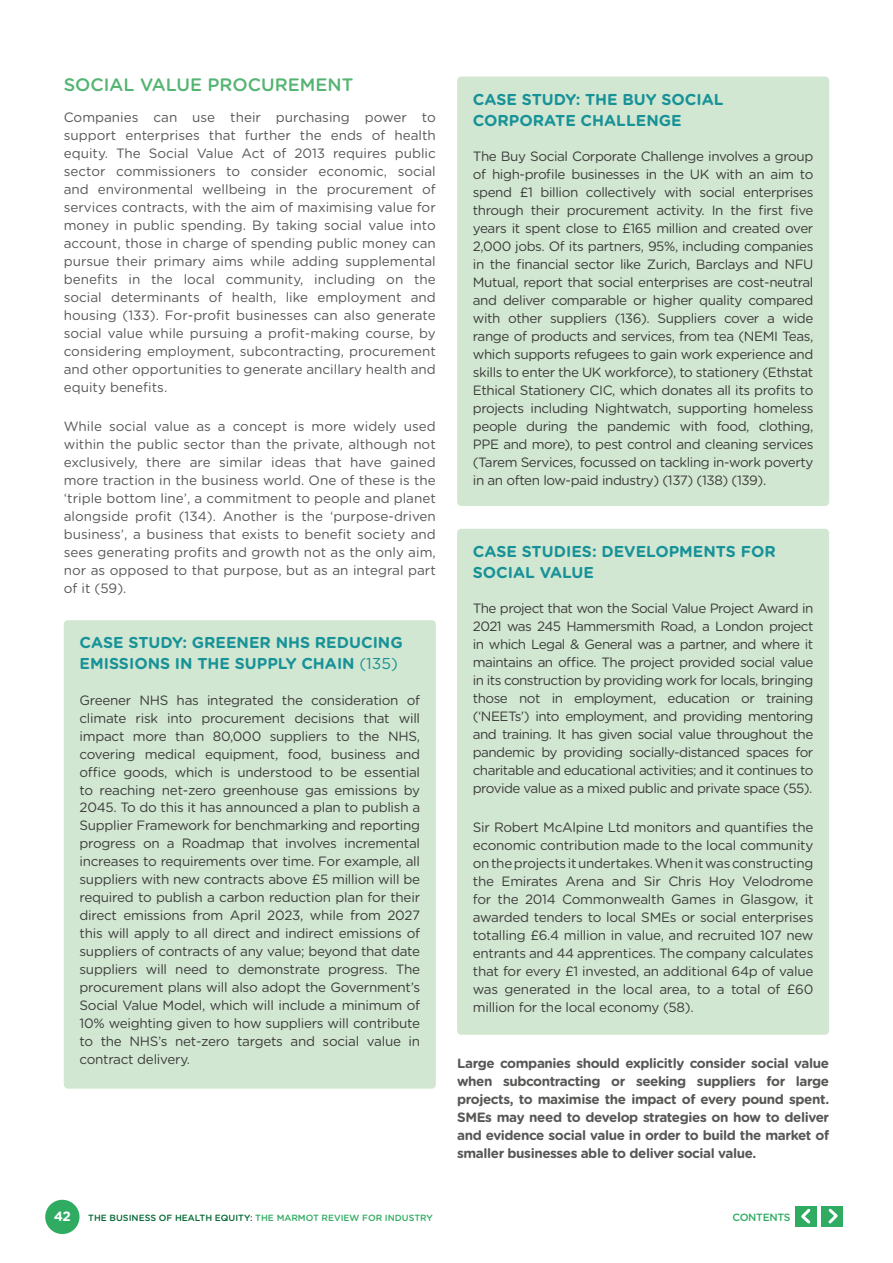
<style>
.page{position:relative;width:893px;height:1263px;background:#fff}
.page>*{position:absolute;margin:0;border:0;box-sizing:border-box;transform-origin:0 0}
.t1{font:500 18px "Gotham Rounded";color:#54b471}
.t2{font:700 15.75px/21px "Gotham Rounded";color:#189298}
.t3{font:13.5px/18px "Gotham Rounded";letter-spacing:-.03em;color:#3c3c3b;text-align:justify}
.t4{font:13.5px/18px "Gotham Rounded";color:#575756;text-align:justify}
.t5{font:700 13.5px/18px "Gotham Rounded";letter-spacing:-.03em;color:#575756;text-align:justify}
.t6{font:700 13.5px "Gotham Rounded";color:#fff}
.t7{font:500 10.5px "Gotham Rounded";letter-spacing:-.03em;color:#30ac62}
.t8{font:500 9px "Gotham Rounded";color:#046734}
.s1{font-weight:400}
.s2{color:#30ac62}
</style>
<div class="page">
<div style="left:45px;top:1200px;width:35px;height:34px;background:#30ac62;border-radius:50%"></div>
<div style="left:796px;top:1206px;width:21px;height:20px;background:#30ac62"></div>
<svg style="left:801px;top:1208px;width:10px;height:16px"></svg>
<div style="left:822px;top:1206px;width:21px;height:20px;background:#30ac62"></div>
<svg style="left:828px;top:1208px;width:10px;height:16px"></svg>
<div style="left:64px;top:620px;width:372px;height:469px;background:#d2e7d2;border-radius:4px"></div>
<div style="left:457px;top:77px;width:372px;height:429px;background:#d2e7d2;border-radius:4px"></div>
<div style="left:457px;top:529px;width:372px;height:506px;background:#d2e7d2;border-radius:4px"></div>
<h1 class="t1" style="left:64px;top:72px;width:291px">SOCIAL VALUE PROCUREMENT</h1>
<p class="t4" style="left:64px;top:107px;width:374px">Companies can use their purchasing power to support enterprises that further the ends of health equity. The Social Value Act of 2013 requires public sector commissioners to consider economic, social and environmental wellbeing in the procurement of services contracts, with the aim of maximising value for money in public spending. By taking social value into account, those in charge of spending public money can pursue their primary aims while adding supplemental benefits in the local community, including on the social determinants of health, like employment and housing (133). For-profit businesses can also generate social value while pursuing a profit-making course, by considering employment, subcontracting, procurement and other opportunities to generate ancillary health and equity benefits.</p>
<p class="t4" style="left:64px;top:417px;width:374px">While social value as a concept is more widely used within the public sector than the private, although not exclusively, there are similar ideas that have gained more traction in the business world. One of these is the ‘triple bottom line’, a commitment to people and planet alongside profit (134). Another is the ‘purpose-driven business’, a business that exists to benefit society and sees generating profits and growth not as the only aim, nor as opposed to that purpose, but as an integral part of it (59).</p>
<p class="t2" style="left:80px;top:632px;width:325px">CASE STUDY: GREENER NHS REDUCING<br>EMISSIONS IN THE SUPPLY CHAIN <span class="s1">(135)</span></p>
<p class="t3" style="left:80px;top:690px;width:342px">Greener NHS has integrated the consideration of climate risk into procurement decisions that will impact more than 80,000 suppliers to the NHS, covering medical equipment, food, business and office goods, which is understood to be essential to reaching net-zero greenhouse gas emissions by 2045. To do this it has announced a plan to publish a Supplier Framework for benchmarking and reporting progress on a Roadmap that involves incremental increases to requirements over time. For example, all suppliers with new contracts above £5 million will be required to publish a carbon reduction plan for their direct emissions from April 2023, while from 2027 this will apply to all direct and indirect emissions of suppliers of contracts of any value; beyond that date suppliers will need to demonstrate progress. The procurement plans will also adopt the Government’s Social Value Model, which will include a minimum of 10% weighting given to how suppliers will contribute to the NHS’s net-zero targets and social value in contract delivery.</p>
<p class="t2" style="left:473px;top:88px;width:252px">CASE STUDY: THE BUY SOCIAL<br>CORPORATE CHALLENGE</p>
<p class="t3" style="left:473px;top:146px;width:342px">The Buy Social Corporate Challenge involves a group of high-profile businesses in the UK with an aim to spend £1 billion collectively with social enterprises through their procurement activity. In the first five years it spent close to £165 million and created over 2,000 jobs. Of its partners, 95%, including companies in the financial sector like Zurich, Barclays and NFU Mutual, report that social enterprises are cost-neutral and deliver comparable or higher quality compared with other suppliers (136). Suppliers cover a wide range of products and services, from tea (NEMI Teas, which supports refugees to gain work experience and skills to enter the UK workforce), to stationery (Ethstat Ethical Stationery CIC, which donates all its profits to projects including Nightwatch, supporting homeless people during the pandemic with food, clothing, PPE and more), to pest control and cleaning services (Tarem Services, focussed on tackling in-work poverty in an often low-paid industry) (137) (138) (139).</p>
<p class="t2" style="left:473px;top:540px;width:304px">CASE STUDIES: DEVELOPMENTS FOR<br>SOCIAL VALUE</p>
<p class="t3" style="left:473px;top:599px;width:342px">The project that won the Social Value Project Award in 2021 was 245 Hammersmith Road, a London project in which Legal &amp; General was a partner, and where it maintains an office. The project provided social value in its construction by providing work for locals, bringing those not in employment, education or training (‘NEETs’) into employment, and providing mentoring and training. It has given social value throughout the pandemic by providing socially-distanced spaces for charitable and educational activities; and it continues to provide value as a mixed public and private space (55).</p>
<p class="t3" style="left:473px;top:818px;width:342px">Sir Robert McAlpine Ltd monitors and quantifies the economic contribution made to the local community on the projects it undertakes. When it was constructing the Emirates Arena and Sir Chris Hoy Velodrome for the 2014 Commonwealth Games in Glasgow, it awarded tenders to local SMEs or social enterprises totalling £6.4 million in value, and recruited 107 new entrants and 44 apprentices. The company calculates that for every £1 invested, an additional 64p of value was generated in the local area, to a total of £60 million for the local economy (58).</p>
<p class="t5" style="left:457px;top:1054px;width:374px">Large companies should explicitly consider social value when subcontracting or seeking suppliers for large projects, to maximise the impact of every pound spent.<br>SMEs may need to develop strategies on how to deliver and evidence social value in order to build the market of smaller businesses able to deliver social value.</p>
<p class="t6" style="left:54px;top:1206px;width:19px">42</p>
<p class="t8" style="left:88px;top:1211px;width:346px">THE BUSINESS OF HEALTH EQUITY: <span class="s2">THE MARMOT REVIEW FOR INDUSTRY</span></p>
<p class="t7" style="left:732px;top:1209px;width:60px">CONTENTS</p>
</div>
